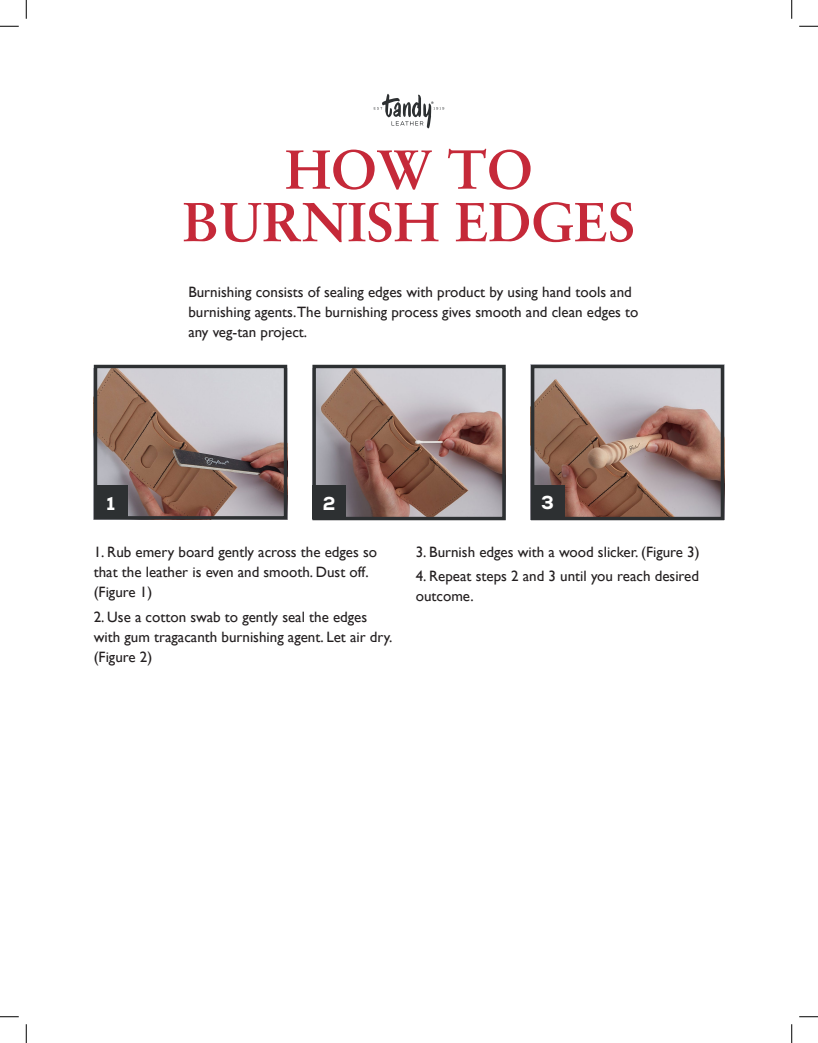
<style>
.page{position:relative;width:818px;height:1043px;background:#fff}
.page>*{position:absolute;margin:0;border:0;box-sizing:border-box;transform-origin:0 0}
.t1{font:700 55px "Sabon LT Pro";color:#c52939}
.t2{font:800 18.75px "Nexa";color:#fff}
.t3{font:15px/20px "Gill Sans";color:#231f20}
</style>
<div class="page">
<img style="left:535px;top:369px;width:185px;height:147px">
<img style="left:316px;top:369px;width:185px;height:147px">
<div style="left:312px;top:365px;width:193px;height:155px;border:3px solid #2d3032"></div>
<img style="left:98px;top:369px;width:185px;height:146px">
<div style="left:531px;top:365px;width:193px;height:155px;border:3px solid #2d3032"></div>
<div style="left:94px;top:365px;width:193px;height:154px;border:3px solid #2d3032"></div>
<svg style="left:374px;top:94px;width:70px;height:34px"></svg>
<div style="left:94px;top:485px;width:33px;height:34px;background:#2d3032"></div>
<div style="left:312px;top:485px;width:34px;height:34px;background:#2d3032"></div>
<div style="left:531px;top:485px;width:33px;height:33px;background:#2d3032"></div>
<svg style="left:0;top:25px;width:19px;height:2px"></svg>
<svg style="left:799px;top:25px;width:19px;height:2px"></svg>
<svg style="left:0;top:1016px;width:19px;height:1px"></svg>
<svg style="left:799px;top:1016px;width:19px;height:1px"></svg>
<svg style="left:25px;top:0;width:2px;height:19px"></svg>
<svg style="left:25px;top:1024px;width:2px;height:18px"></svg>
<svg style="left:791px;top:0;width:1px;height:19px"></svg>
<svg style="left:791px;top:1024px;width:1px;height:18px"></svg>
<p class="t1" style="left:285px;top:135px;width:249px">HOW TO</p>
<p class="t1" style="left:183px;top:187px;width:454px">BURNISH EDGES</p>
<p class="t3" style="left:188px;top:281px;width:451px">Burnishing consists of sealing edges with product by using hand tools and burnishing agents.The burnishing process gives smooth and clean edges to any veg-tan project.</p>
<p class="t2" style="left:106px;top:491px;width:10px">1</p>
<p class="t2" style="left:323px;top:491px;width:14px">2</p>
<p class="t2" style="left:541px;top:491px;width:14px">3</p>
<p class="t3" style="left:94px;top:541px;width:285px">1. Rub emery board gently across the edges so that the leather is even and smooth. Dust off. (Figure 1)</p>
<p class="t3" style="left:94px;top:606px;width:300px">2. Use a cotton swab to gently seal the edges with gum tragacanth burnishing agent. Let air dry. (Figure 2)</p>
<p class="t3" style="left:415px;top:541px;width:285px">3. Burnish edges with a wood slicker. (Figure 3)</p>
<p class="t3" style="left:415px;top:566px;width:285px">4. Repeat steps 2 and 3 until you reach desired outcome.</p>
</div>
